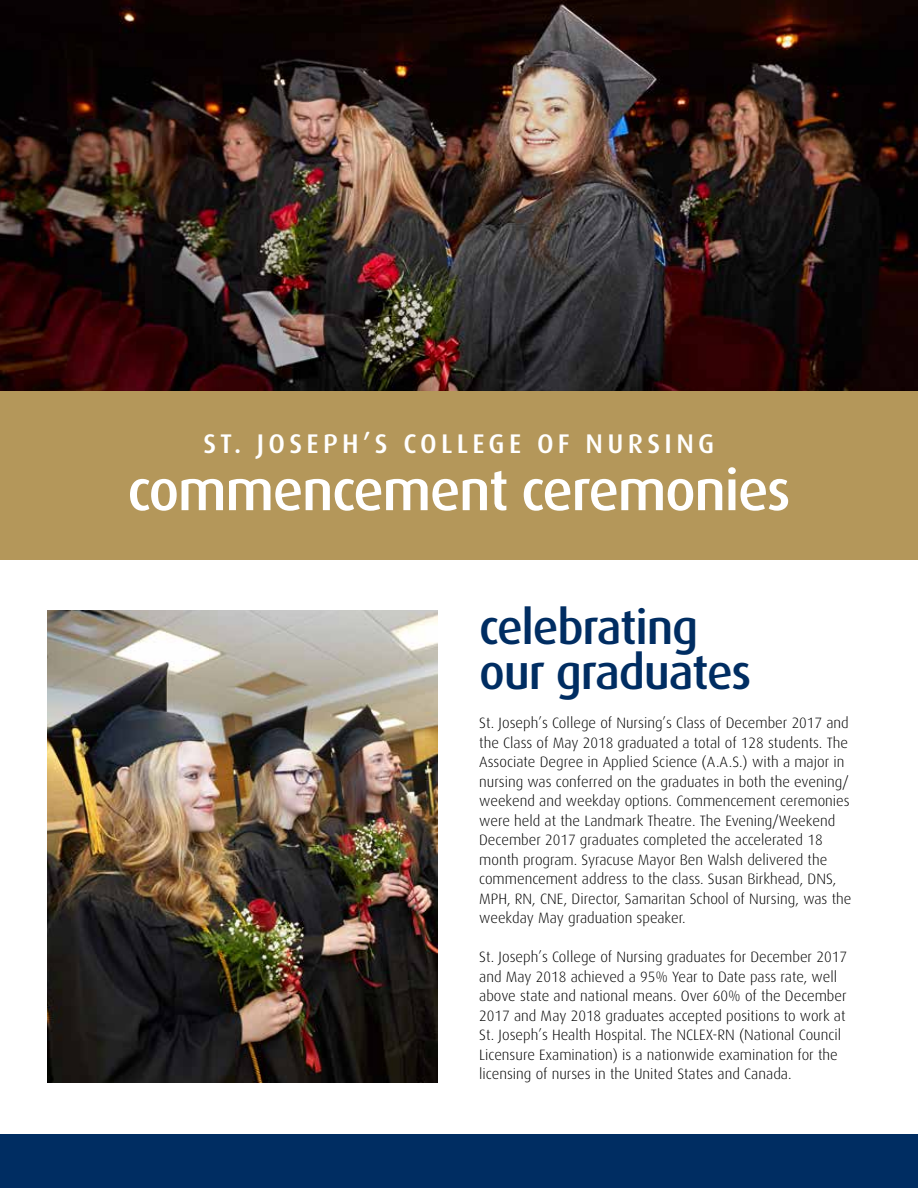
<style>
.page{position:relative;width:918px;height:1188px;background:#fff}
.page>*{position:absolute;margin:0;border:0;box-sizing:border-box;transform-origin:0 0}
.t1{font:500 57px "Dax Pro";letter-spacing:-.025em;color:#fff}
.t2{font:500 48px/45px "Dax Pro";letter-spacing:-.025em;color:#002d62}
.t3{font:500 27px "Dax Pro";letter-spacing:.16em;color:#fff}
.t4{font:300 15px/19.5px "Dax Pro";color:#000}
</style>
<div class="page">
<div style="left:0;top:1134px;width:918px;height:54px;background:#002d62"></div>
<img style="left:0;top:0;width:918px;height:392px">
<div style="left:0;top:392px;width:918px;height:168px;background:#b4975a"></div>
<img style="left:47px;top:610px;width:390px;height:473px">
<h3 class="t3" style="left:204px;top:427px;width:512px">ST. JOSEPH’S COLLEGE OF NURSING</h3>
<h1 class="t1" style="left:127px;top:454px;width:665px">commencement ceremonies</h1>
<h2 class="t2" style="left:479px;top:604px;width:274px">celebrating our graduates</h2>
<p class="t4" style="left:479px;top:713px;width:374px">St. Joseph’s College of Nursing’s Class of December 2017 and the Class of May 2018 graduated a total of 128 students. The Associate Degree in Applied Science (A.A.S.) with a major in nursing was conferred on the graduates in both the evening/ weekend and weekday options. Commencement ceremonies were held at the Landmark Theatre. The Evening/Weekend December 2017 graduates completed the accelerated 18 month program. Syracuse Mayor Ben Walsh delivered the commencement address to the class. Susan Birkhead, DNS, MPH, RN, CNE, Director, Samaritan School of Nursing, was the weekday May graduation speaker.</p>
<p class="t4" style="left:479px;top:947px;width:369px">St. Joseph’s College of Nursing graduates for December 2017 and May 2018 achieved a 95% Year to Date pass rate, well above state and national means. Over 60% of the December 2017 and May 2018 graduates accepted positions to work at St. Joseph’s Health Hospital. The NCLEX-RN (National Council Licensure Examination) is a nationwide examination for the licensing of nurses in the United States and Canada.</p>
</div>
